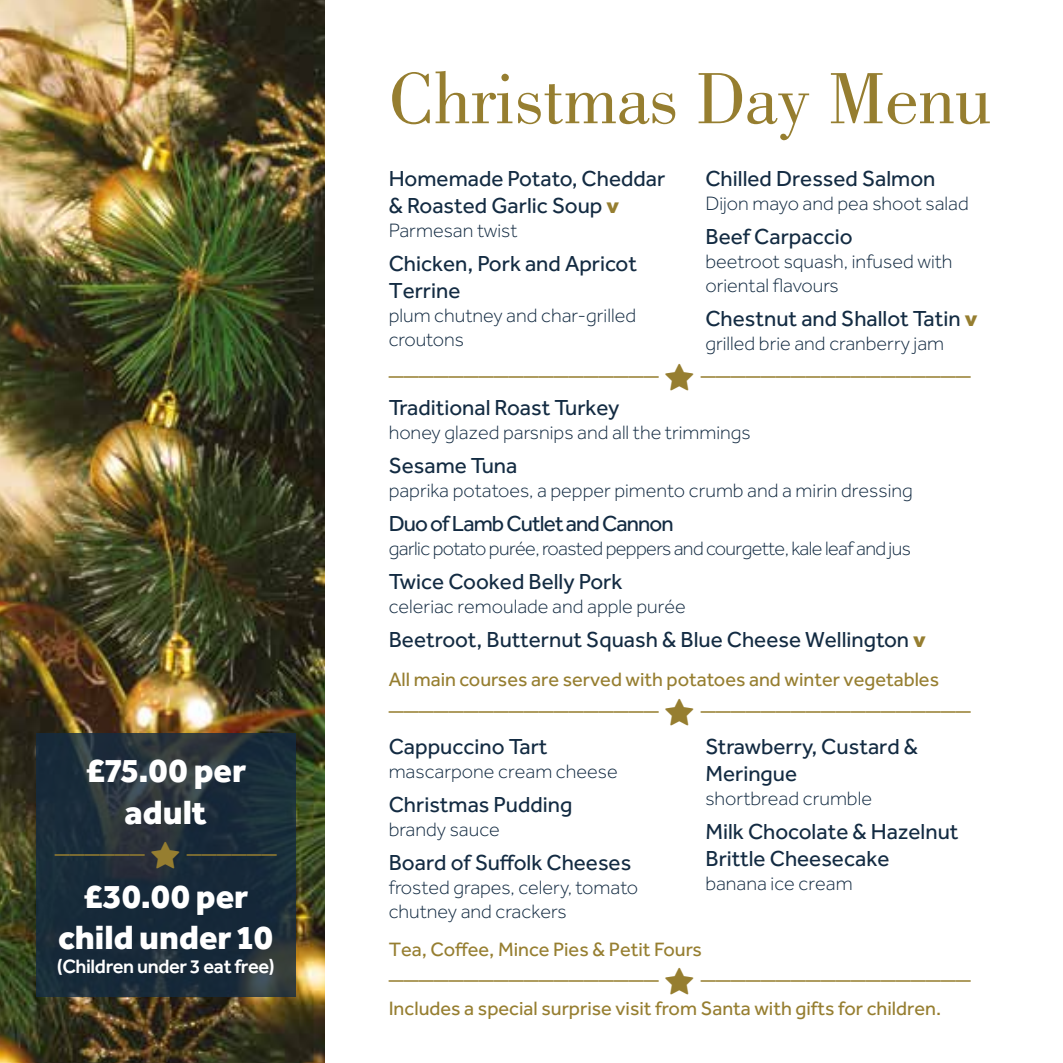
<style>
.page{position:relative;width:1063px;height:1063px;background:#fff}
.page>*{position:absolute;margin:0;border:0;box-sizing:border-box;transform-origin:0 0}
.t1{font:75px "Bodoni Std";letter-spacing:-.01em;color:#967e30}
.t2{font:800 34.75px/41.8px "Effra";color:#fff;text-align:center}
.t3{font:30px "Minion Pro";color:#967e30}
.t4{font:22.5px/27px "Effra";color:#132b42}
.t5{font:22.5px "Effra";letter-spacing:-.04em;color:#132b42}
.t6{font:300 20px/24px "Effra";color:#132b42}
.t7{font:20px "Effra";color:#967e30}
.t8{font:300 20px "Effra";letter-spacing:-.03em;color:#132b42}
.t9{font:500 20px "Effra";letter-spacing:-.02em;color:#fff}
.s1{font-weight:800;color:#967e30}
</style>
<div class="page">
<img style="left:0;top:0;width:325px;height:1063px">
<svg style="left:36px;top:733px;width:260px;height:264px;background:#1e2e3a"></svg>
<svg style="left:152px;top:842px;width:27px;height:26px"></svg>
<h2 class="t2" style="left:86px;top:749px;width:162px">£75.00 per adult</h2>
<h3 class="t3" style="left:55px;top:822px;width:91px">______</h3>
<h3 class="t3" style="left:187px;top:822px;width:91px">______</h3>
<h2 class="t2" style="left:58px;top:874px;width:217px">£30.00 per child under 10</h2>
<p class="t9" style="left:57px;top:955px;width:220px">(Children under 3 eat free)</p>
<h1 class="t1" style="left:389px;top:57px;width:605px">Christmas Day Menu</h1>
<p class="t4" style="left:389px;top:164px;width:278px">Homemade Potato, Cheddar &amp; Roasted Garlic Soup <span class="s1">v</span></p>
<p class="t6" style="left:389px;top:218px;width:130px">Parmesan twist</p>
<p class="t4" style="left:389px;top:249px;width:250px">Chicken, Pork and Apricot<br>Terrine</p>
<p class="t6" style="left:389px;top:303px;width:249px">plum chutney and char-grilled croutons</p>
<p class="t4" style="left:705px;top:164px;width:232px">Chilled Dressed Salmon</p>
<p class="t6" style="left:705px;top:191px;width:265px">Dijon mayo and pea shoot salad</p>
<p class="t4" style="left:705px;top:222px;width:149px">Beef Carpaccio</p>
<p class="t6" style="left:705px;top:249px;width:249px">beetroot squash, infused with oriental flavours</p>
<p class="t4" style="left:705px;top:305px;width:274px">Chestnut and Shallot Tatin <span class="s1">v</span></p>
<p class="t6" style="left:705px;top:331px;width:240px">grilled brie and cranberry jam</p>
<h3 class="t3" style="left:389px;top:344px;width:271px">__________________</h3>
<h3 class="t3" style="left:701px;top:344px;width:271px">__________________</h3>
<p class="t4" style="left:389px;top:394px;width:232px">Traditional Roast Turkey</p>
<p class="t6" style="left:389px;top:420px;width:364px">honey glazed parsnips and all the trimmings</p>
<p class="t4" style="left:389px;top:452px;width:130px">Sesame Tuna</p>
<p class="t6" style="left:389px;top:478px;width:526px">paprika potatoes, a pepper pimento crumb and a mirin dressing</p>
<p class="t5" style="left:389px;top:511px;width:287px">Duo of Lamb Cutlet and Cannon</p>
<p class="t8" style="left:389px;top:537px;width:524px">garlic potato purée, roasted peppers and courgette, kale leaf and jus</p>
<p class="t4" style="left:389px;top:568px;width:235px">Twice Cooked Belly Pork</p>
<p class="t6" style="left:389px;top:595px;width:299px">celeriac remoulade and apple purée</p>
<p class="t4" style="left:389px;top:626px;width:539px">Beetroot, Butternut Squash &amp; Blue Cheese Wellington <span class="s1">v</span></p>
<p class="t7" style="left:389px;top:667px;width:552px">All main courses are served with potatoes and winter vegetables</p>
<h3 class="t3" style="left:389px;top:679px;width:271px">__________________</h3>
<h3 class="t3" style="left:701px;top:679px;width:271px">__________________</h3>
<p class="t4" style="left:389px;top:732px;width:160px">Cappuccino Tart</p>
<p class="t6" style="left:389px;top:759px;width:231px">mascarpone cream cheese</p>
<p class="t4" style="left:389px;top:791px;width:185px">Christmas Pudding</p>
<p class="t6" style="left:389px;top:817px;width:113px">brandy sauce</p>
<p class="t4" style="left:389px;top:849px;width:244px">Board of Suffolk Cheeses</p>
<p class="t6" style="left:389px;top:875px;width:251px">frosted grapes, celery, tomato chutney and crackers</p>
<p class="t4" style="left:705px;top:732px;width:214px">Strawberry, Custard &amp;<br>Meringue</p>
<p class="t6" style="left:705px;top:786px;width:168px">shortbread crumble</p>
<p class="t4" style="left:705px;top:818px;width:255px">Milk Chocolate &amp; Hazelnut<br>Brittle Cheesecake</p>
<p class="t6" style="left:705px;top:871px;width:149px">banana ice cream</p>
<p class="t7" style="left:389px;top:938px;width:315px">Tea, Coffee, Mince Pies &amp; Petit Fours</p>
<h3 class="t3" style="left:389px;top:948px;width:271px">__________________</h3>
<h3 class="t3" style="left:701px;top:948px;width:271px">__________________</h3>
<p class="t7" style="left:389px;top:997px;width:554px">Includes a special surprise visit from Santa with gifts for children.</p>
</div>
